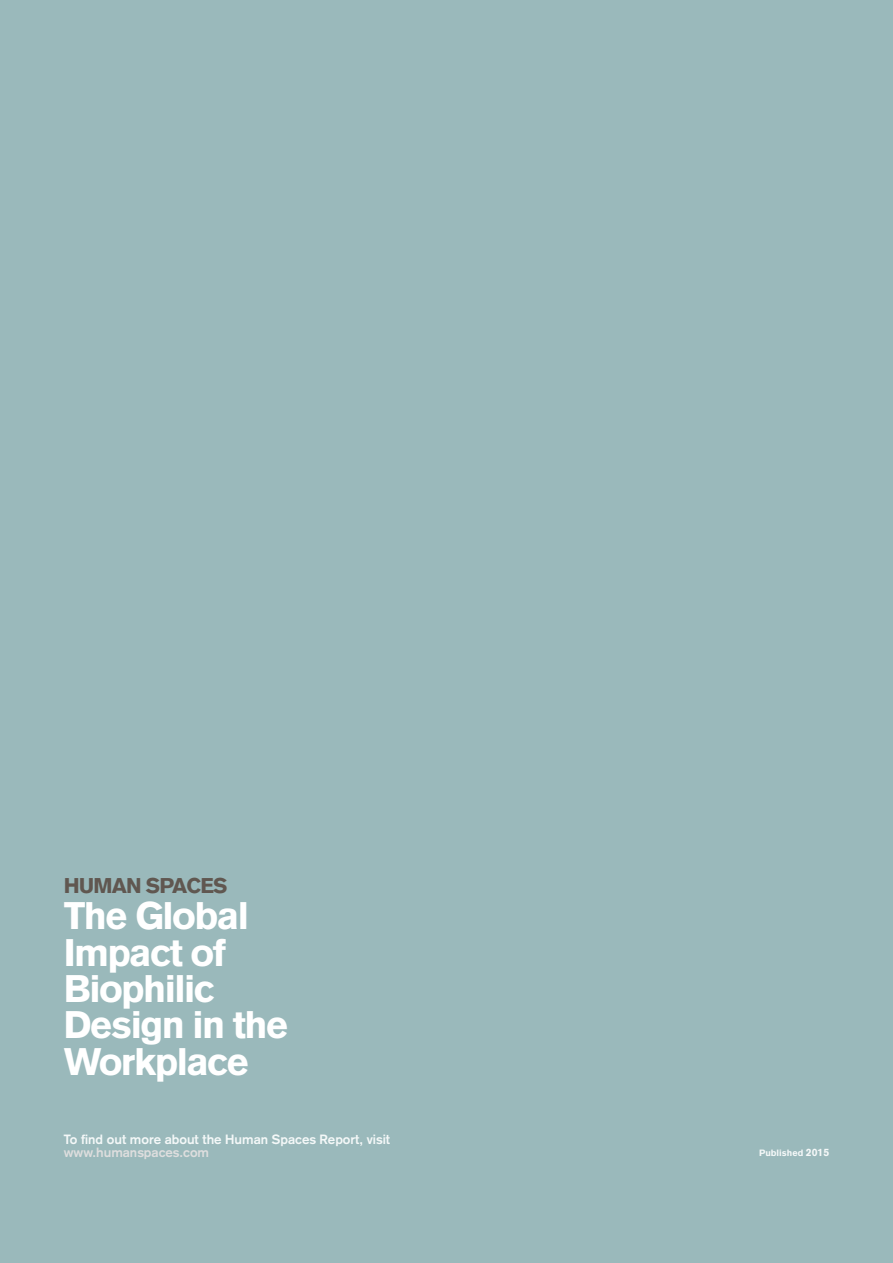
<style>
.page{position:relative;width:893px;height:1263px;background:#9ab9bb}
.page>*{position:absolute;margin:0;border:0;box-sizing:border-box;transform-origin:0 0}
.t1{font:900 37.8px/36.5px "Akzidenz Grotesk";letter-spacing:-.04em;color:#fff}
.t2{font:900 21px "Akzidenz Grotesk";letter-spacing:-.04em;color:#605750}
.t3{font:700 13.2px "Akzidenz Grotesk";color:#f4f8f8}
.t4{font:700 13.2px "Akzidenz Grotesk";color:#dedede}
.t5{font:900 9px "Akzidenz Grotesk";color:#f4f8f8}
.s1{font-size:10.5px}
</style>
<div class="page">
<p class="t2" style="left:64px;top:873px;width:165px">HUMAN SPACES</p>
<p class="t1" style="left:64px;top:897px;width:226px">The Global<br>Impact of<br>Biophilic<br>Design in the<br>Workplace</p>
<p class="t3" style="left:64px;top:1131px;width:328px">To find out more about the Human Spaces Report, visit</p>
<p class="t4" style="left:64px;top:1144px;width:147px">www.humanspaces.com</p>
<p class="t5" style="left:759px;top:1148px;width:72px">Published <span class="s1">2015</span></p>
</div>
